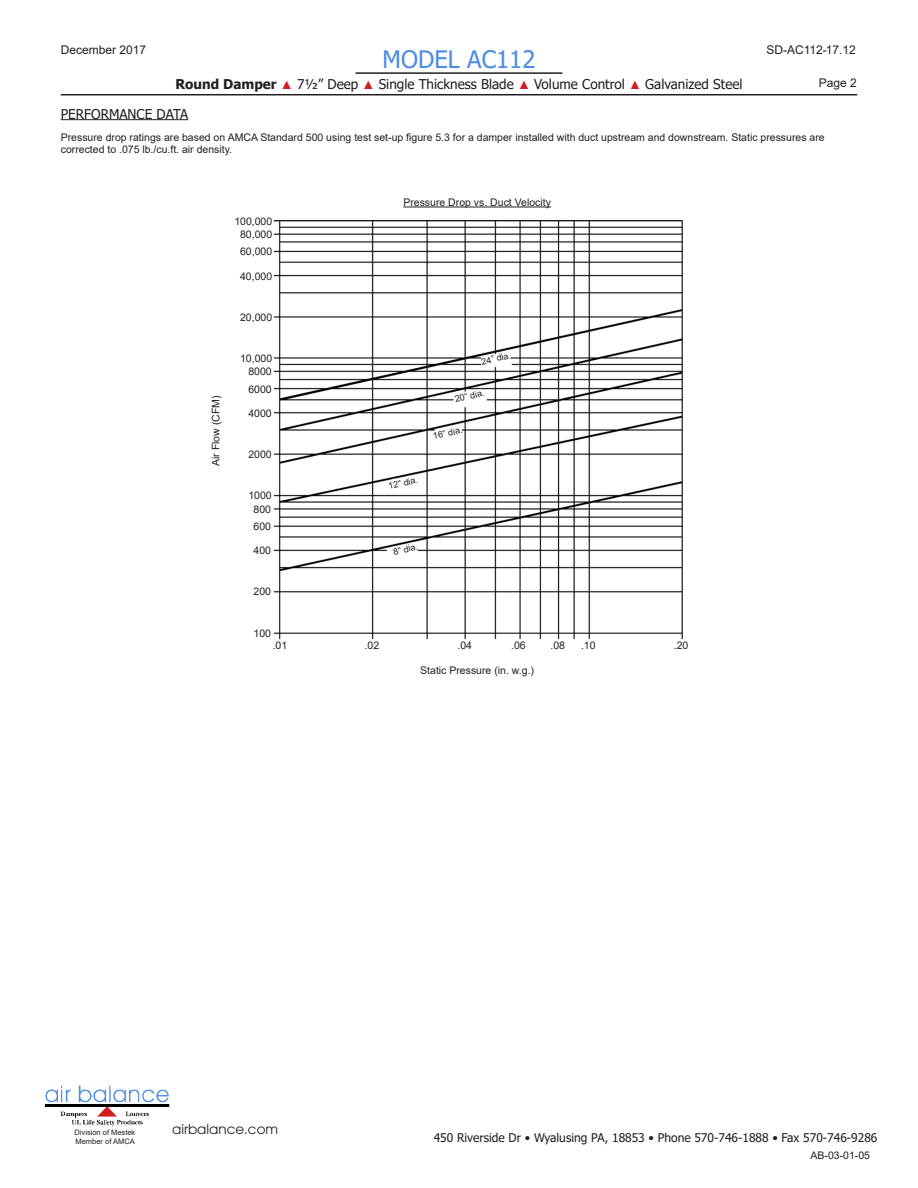
<style>
.page{position:relative;width:918px;height:1188px;background:#fff}
.page>*{position:absolute;margin:0;border:0;box-sizing:border-box;transform-origin:0 0}
.t1{font:24px "Tahoma";color:#4c8ce3}
.t2{font:13.5px "Tahoma";color:#231f20}
.t3{font:13.5px "Avant Garde";color:#231f20}
.t4{font:12px "Tahoma";color:#231f20}
.t5{font:12px "Arial";color:#231f20}
.t6{font:10.5px/12.6px "Arial";color:#231f20}
.t7{font:9px "Arial";color:#231f20}
.t8{font:7.5px/9px "Arial";color:#231f20}
.s1{font-weight:700}
.s2{font-family:"Arial";font-weight:900;font-size:12px;color:#d31c1c}
</style>
<div class="page">
<img style="left:44px;top:1085px;width:126px;height:42px">
<hr style="left:61px;top:94px;width:796px;height:1px;background:#231f20">
<hr style="left:356px;top:72px;width:206px;height:2px;background:#231f20">
<hr style="left:61px;top:119px;width:127px;height:1px;background:#231f20">
<img style="left:273px;top:220px;width:410px;height:420px">
<hr style="left:403px;top:207px;width:148px;height:1px;background:#231f20">
<p class="t5" style="left:61px;top:41px;width:87px">December 2017</p>
<h1 class="t1" style="left:383px;top:43px;width:154px">MODEL AC112</h1>
<p class="t2" style="left:175px;top:75px;width:569px"><span class="s1">Round Damper</span> <span class="s2">▲</span> 7½” Deep <span class="s2">▲</span> Single Thickness Blade <span class="s2">▲</span> Volume Control <span class="s2">▲</span> Galvanized Steel</p>
<p class="t5" style="left:766px;top:41px;width:91px">SD-AC112-17.12</p>
<p class="t5" style="left:819px;top:74px;width:40px">Page 2</p>
<p class="t2" style="left:61px;top:105px;width:129px">PERFORMANCE DATA</p>
<p class="t6" style="left:61px;top:131px;width:765px">Pressure drop ratings are based on AMCA Standard 500 using test set-up figure 5.3 for a damper installed with duct upstream and downstream. Static pressures are corrected to .075 lb./cu.ft. air density.</p>
<p class="t6" style="left:209px;top:466px;width:72px;rotate:-90deg">Air Flow (CFM)</p>
<p class="t6" style="left:234px;top:215px;width:39px">100,000</p>
<p class="t6" style="left:240px;top:228px;width:34px">80,000</p>
<p class="t6" style="left:240px;top:245px;width:34px">60,000</p>
<p class="t6" style="left:240px;top:270px;width:34px">40,000</p>
<p class="t6" style="left:240px;top:311px;width:34px">20,000</p>
<p class="t6" style="left:240px;top:352px;width:34px">10,000</p>
<p class="t6" style="left:248px;top:365px;width:25px">8000</p>
<p class="t6" style="left:248px;top:383px;width:25px">6000</p>
<p class="t6" style="left:248px;top:407px;width:25px">4000</p>
<p class="t6" style="left:248px;top:448px;width:25px">2000</p>
<p class="t6" style="left:248px;top:489px;width:25px">1000</p>
<p class="t6" style="left:254px;top:503px;width:19px">800</p>
<p class="t6" style="left:254px;top:520px;width:19px">600</p>
<p class="t6" style="left:254px;top:544px;width:19px">400</p>
<p class="t6" style="left:254px;top:585px;width:19px">200</p>
<p class="t6" style="left:254px;top:627px;width:19px">100</p>
<p class="t6" style="left:403px;top:196px;width:149px">Pressure Drop vs. Duct Velocity</p>
<p class="t7" style="left:480px;top:356px;width:32px;rotate:-13deg">24” dia.</p>
<p class="t7" style="left:454px;top:393px;width:32px;rotate:-13deg">20” dia.</p>
<p class="t7" style="left:432px;top:430px;width:32px;rotate:-13deg">16” dia.</p>
<p class="t7" style="left:387px;top:480px;width:32px;rotate:-13deg">12” dia.</p>
<p class="t7" style="left:392px;top:546px;width:27px;rotate:-13deg">8” dia.</p>
<p class="t6" style="left:273px;top:639px;width:16px">.01</p>
<p class="t6" style="left:365px;top:639px;width:16px">.02</p>
<p class="t6" style="left:458px;top:639px;width:16px">.04</p>
<p class="t6" style="left:511px;top:639px;width:16px">.06</p>
<p class="t6" style="left:550px;top:639px;width:16px">.08</p>
<p class="t6" style="left:581px;top:639px;width:16px">.10</p>
<p class="t6" style="left:420px;top:664px;width:115px">Static Pressure (in. w.g.)</p>
<p class="t6" style="left:674px;top:639px;width:16px">.20</p>
<p class="t8" style="left:75px;top:1128px;width:62px">Division of Mestek<br>Member of AMCA</p>
<p class="t3" style="left:172px;top:1121px;width:108px">airbalance.com</p>
<p class="t4" style="left:434px;top:1130px;width:445px">450 Riverside Dr • Wyalusing PA, 18853 • Phone 570-746-1888 • Fax 570-746-9286</p>
<p class="t6" style="left:810px;top:1149px;width:61px">AB-03-01-05</p>
</div>
